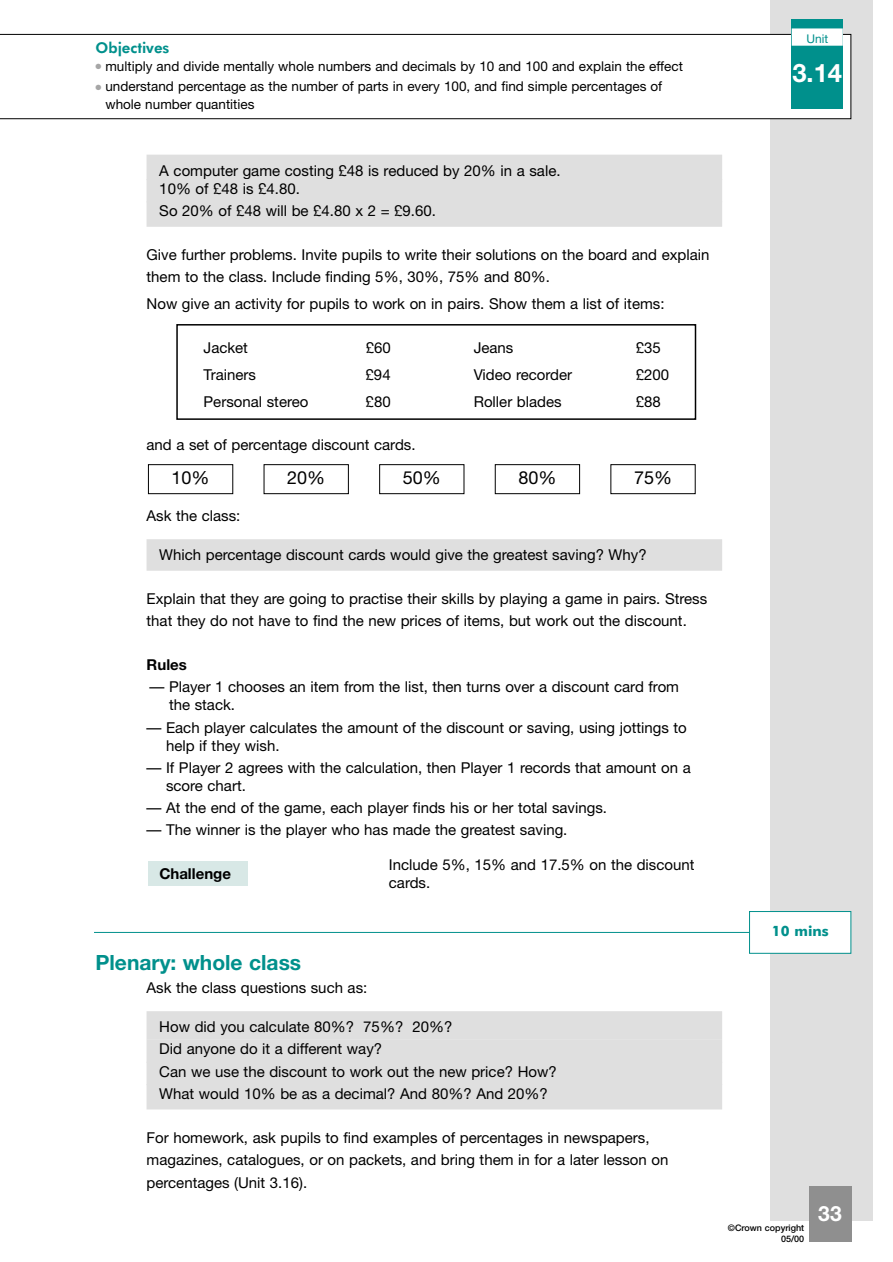
<style>
.page{position:relative;width:893px;height:1262px;background:#fff}
.page>*{position:absolute;margin:0;border:0;box-sizing:border-box;transform-origin:0 0}
.t1{font:700 25.5px "Helvetica Neue";color:#fff}
.t2{font:700 21px "Helvetica Neue";color:#00908c}
.t3{font:700 21px "Helvetica Neue";color:#fff}
.t4{font:18px "Helvetica Neue";color:#000}
.t5{font:15px/18px "Helvetica Neue";color:#000}
.t6{font:700 15px "Helvetica Neue";color:#000}
.t7{font:800 15px "Futura BT";color:#00908c}
.t8{font:700 14.25px "Futura BT";color:#00908c}
.t9{font:13.5px/18px "Helvetica Neue";color:#000}
.t10{font:12px "Helvetica Neue";color:#00908c}
.t11{font:500 9px/10.5px "Helvetica Neue";color:#000;text-align:right}
.s1{color:#a6a6a6}
</style>
<div class="page">
<div style="left:770px;top:0;width:102px;height:1220px;background:#dfdfdf"></div>
<svg style="left:0;top:34px;width:851px;height:85px"></svg>
<div style="left:808px;top:1186px;width:43px;height:56px;background:#8f8f8f"></div>
<div style="left:791px;top:19px;width:51px;height:89px;background:#00908c"></div>
<div style="left:792px;top:29px;width:50px;height:16px;background:#fff"></div>
<div style="left:791px;top:28px;width:51px;height:18px;border:2px solid #fff"></div>
<div style="left:146px;top:155px;width:576px;height:25px;background:#dfdfdf"></div>
<div style="left:146px;top:179px;width:576px;height:23px;background:#dfdfdf"></div>
<div style="left:146px;top:201px;width:576px;height:26px;background:#dfdfdf"></div>
<div style="left:146px;top:539px;width:576px;height:32px;background:#dfdfdf"></div>
<div style="left:146px;top:1011px;width:576px;height:28px;background:#dfdfdf"></div>
<div style="left:146px;top:1039px;width:576px;height:23px;background:#dfdfdf"></div>
<div style="left:146px;top:1061px;width:576px;height:24px;background:#dfdfdf"></div>
<div style="left:146px;top:1084px;width:576px;height:25px;background:#dfdfdf"></div>
<div style="left:148px;top:861px;width:100px;height:24px;background:#d8e8e6"></div>
<div style="left:610px;top:464px;width:85px;height:30px;border:1px solid #000"></div>
<div style="left:495px;top:464px;width:85px;height:30px;border:1px solid #000"></div>
<div style="left:379px;top:464px;width:85px;height:30px;border:1px solid #000"></div>
<div style="left:264px;top:464px;width:85px;height:30px;border:1px solid #000"></div>
<div style="left:148px;top:464px;width:85px;height:30px;border:1px solid #000"></div>
<hr style="left:94px;top:932px;width:656px;height:1px;background:#00908c">
<div style="left:749px;top:911px;width:101px;height:42px;background:#fff"></div>
<div style="left:749px;top:911px;width:102px;height:42px;border:1px solid #00908c"></div>
<div style="left:176px;top:324px;width:520px;height:96px;border:2px solid #000"></div>
<p class="t7" style="left:95px;top:43px;width:75px">Objectives</p>
<p class="t9" style="left:95px;top:59px;width:589px"><span class="s1">●</span> multiply and divide mentally whole numbers and decimals by 10 and 100 and explain the effect</p>
<p class="t9" style="left:105px;top:79px;width:558px;text-indent:-10px"><span class="s1">●</span> understand percentage as the number of parts in every 100, and find simple percentages of whole number quantities</p>
<p class="t10" style="left:806px;top:34px;width:23px">Unit</p>
<h1 class="t1" style="left:792px;top:64px;width:51px">3.14</h1>
<p class="t5" style="left:159px;top:163px;width:403px">A computer game costing £48 is reduced by 20% in a sale.<br>10% of £48 is £4.80.</p>
<p class="t5" style="left:159px;top:203px;width:278px">So 20% of £48 will be £4.80 x 2 = £9.60.</p>
<p class="t5" style="left:146px;top:245px;width:564px;line-height:22.5px">Give further problems. Invite pupils to write their solutions on the board and explain them to the class. Include finding 5%, 30%, 75% and 80%.</p>
<p class="t5" style="left:146px;top:296px;width:519px">Now give an activity for pupils to work on in pairs. Show them a list of items:</p>
<p class="t5" style="left:203px;top:340px;width:46px">Jacket</p>
<p class="t5" style="left:365px;top:340px;width:27px">£60</p>
<p class="t5" style="left:473px;top:340px;width:41px">Jeans</p>
<p class="t5" style="left:635px;top:340px;width:27px">£35</p>
<p class="t5" style="left:203px;top:367px;width:54px">Trainers</p>
<p class="t5" style="left:365px;top:367px;width:27px">£94</p>
<p class="t5" style="left:473px;top:367px;width:100px">Video recorder</p>
<p class="t5" style="left:635px;top:367px;width:35px">£200</p>
<p class="t5" style="left:203px;top:394px;width:106px">Personal stereo</p>
<p class="t5" style="left:365px;top:394px;width:27px">£80</p>
<p class="t5" style="left:473px;top:394px;width:89px">Roller blades</p>
<p class="t5" style="left:635px;top:394px;width:27px">£88</p>
<p class="t5" style="left:146px;top:438px;width:270px">and a set of percentage discount cards.</p>
<p class="t4" style="left:171px;top:471px;width:40px">10%</p>
<p class="t4" style="left:287px;top:471px;width:40px">20%</p>
<p class="t4" style="left:403px;top:471px;width:40px">50%</p>
<p class="t4" style="left:518px;top:471px;width:40px">80%</p>
<p class="t4" style="left:634px;top:471px;width:40px">75%</p>
<p class="t5" style="left:146px;top:508px;width:95px">Ask the class:</p>
<p class="t5" style="left:159px;top:547px;width:489px">Which percentage discount cards would give the greatest saving? Why?</p>
<p class="t5" style="left:146px;top:589px;width:562px;line-height:22.5px">Explain that they are going to practise their skills by playing a game in pairs. Stress that they do not have to find the new prices of items, but work out the discount.</p>
<p class="t6" style="left:147px;top:659px;width:42px">Rules</p>
<p class="t5" style="left:169px;top:680px;width:511px;text-indent:-20px">— Player 1 chooses an item from the list, then turns over a discount card from the stack.</p>
<p class="t5" style="left:166px;top:720px;width:522px;text-indent:-19px">— Each player calculates the amount of the discount or saving, using jottings to help if they wish.</p>
<p class="t5" style="left:166px;top:760px;width:526px;text-indent:-19px">— If Player 2 agrees with the calculation, then Player 1 records that amount on a score chart.</p>
<p class="t5" style="left:146px;top:800px;width:462px">— At the end of the game, each player finds his or her total savings.</p>
<p class="t5" style="left:146px;top:823px;width:422px">— The winner is the player who has made the greatest saving.</p>
<p class="t5" style="left:389px;top:857px;width:307px">Include 5%, 15% and 17.5% on the discount cards.</p>
<p class="t6" style="left:159px;top:868px;width:73px">Challenge</p>
<h2 class="t2" style="left:95px;top:955px;width:207px">Plenary: whole class</h2>
<p class="t5" style="left:146px;top:980px;width:222px">Ask the class questions such as:</p>
<p class="t5" style="left:159px;top:1017px;width:399px;line-height:22.2px">How did you calculate 80%? 75%? 20%?<br>Did anyone do it a different way?<br>Can we use the discount to work out the new price? How?<br>What would 10% be as a decimal? And 80%? And 20%?</p>
<p class="t5" style="left:146px;top:1127px;width:523px;line-height:22.5px">For homework, ask pupils to find examples of percentages in newspapers, magazines, catalogues, or on packets, and bring them in for a later lesson on percentages (Unit 3.16).</p>
<p class="t8" style="left:771px;top:926px;width:58px">10 mins</p>
<p class="t11" style="left:727px;top:1224px;width:78px">©Crown copyright<br>05/00</p>
<h2 class="t3" style="left:818px;top:1206px;width:25px">33</h2>
</div>
